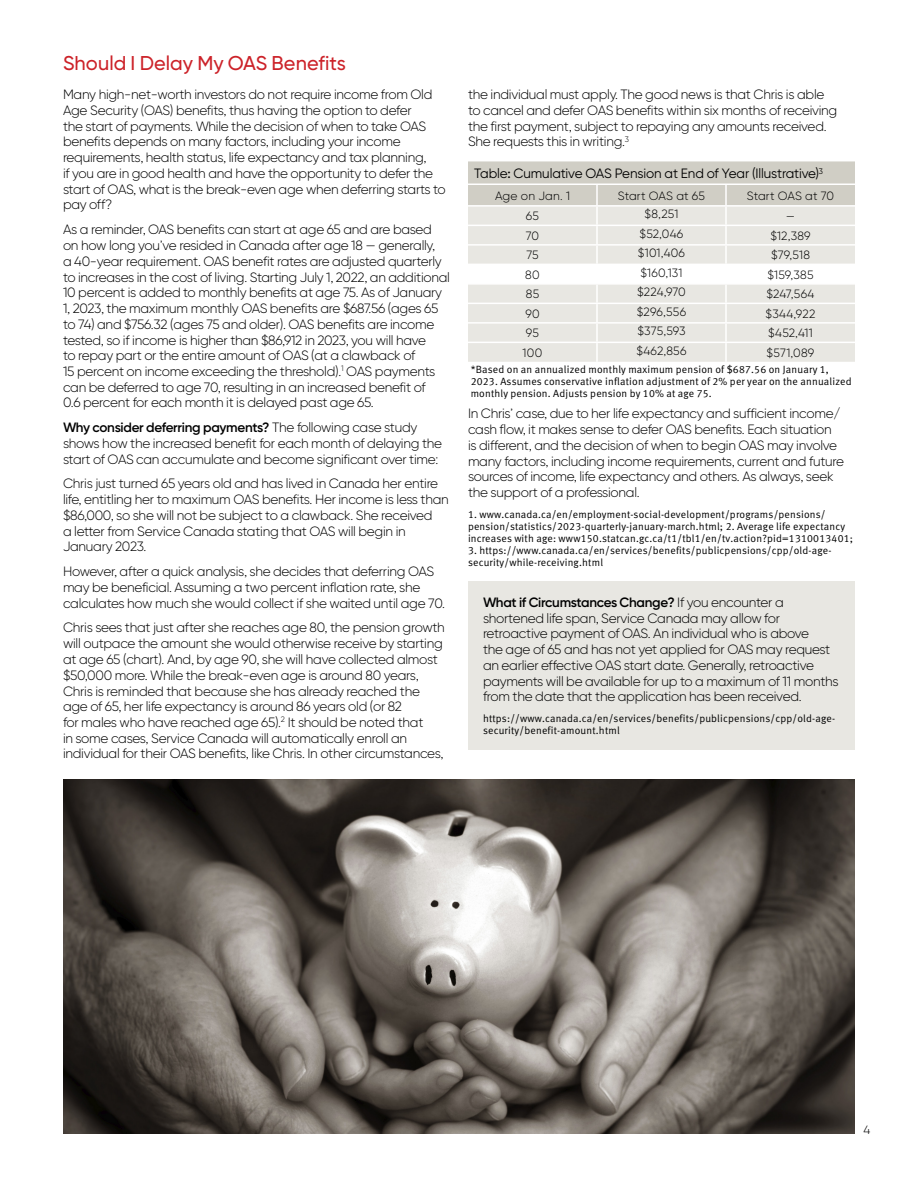
<style>
.page{position:relative;width:918px;height:1188px;background:#fff}
.page>*{position:absolute;margin:0;border:0;box-sizing:border-box;transform-origin:0 0}
.t1{font:500 19.95px "Gilroy BN";color:#cc2229}
.t2{font:300 13.5px/15.8px "Gilroy BN";letter-spacing:-.02em;color:#000}
.t3{font:13.5px "Gilroy BN";letter-spacing:-.01em;color:#000}
.t4{font:300 12px "Gilroy BN";letter-spacing:.015em;color:#000}
.t5{font:10.5px/12px "Meta Normal LF";letter-spacing:.02em;color:#000}
.s1{font-weight:600}
</style>
<div class="page">
<img style="left:63px;top:780px;width:792px;height:354px">
<svg style="left:468px;top:161px;width:387px;height:201px"></svg>
<div style="left:468px;top:581px;width:387px;height:168px;background:#e8e7e2"></div>
<h1 class="t1" style="left:63px;top:51px;width:284px">Should I Delay My OAS Benefits</h1>
<p class="t2" style="left:63px;top:86px;width:384px">Many high-net-worth investors do not require income from Old Age Security (OAS) benefits, thus having the option to defer<br>the start of payments. While the decision of when to take OAS benefits depends on many factors, including your income requirements, health status, life expectancy and tax planning,<br>if you are in good health and have the opportunity to defer the start of OAS, what is the break-even age when deferring starts to pay off?</p>
<p class="t2" style="left:63px;top:222px;width:389px">As a reminder, OAS benefits can start at age 65 and are based on how long you’ve resided in Canada after age 18 — generally,<br>a 40-year requirement. OAS benefit rates are adjusted quarterly to increases in the cost of living. Starting July 1, 2022, an additional 10 percent is added to monthly benefits at age 75. As of January 1, 2023, the maximum monthly OAS benefits are $687.56 (ages 65 to 74) and $756.32 (ages 75 and older). OAS benefits are income tested, so if income is higher than $86,912 in 2023, you will have<br>to repay part or the entire amount of OAS (at a clawback of<br>15 percent on income exceeding the threshold).<sup>1</sup> OAS payments can be deferred to age 70, resulting in an increased benefit of<br>0.6 percent for each month it is delayed past age 65.</p>
<p class="t2" style="left:63px;top:419px;width:381px"><span class="s1">Why consider deferring payments?</span> The following case study shows how the increased benefit for each month of delaying the start of OAS can accumulate and become significant over time:</p>
<p class="t2" style="left:63px;top:476px;width:387px">Chris just turned 65 years old and has lived in Canada her entire life, entitling her to maximum OAS benefits. Her income is less than $86,000, so she will not be subject to a clawback. She received<br>a letter from Service Canada stating that OAS will begin in January 2023.</p>
<p class="t2" style="left:63px;top:563px;width:384px">However, after a quick analysis, she decides that deferring OAS may be beneficial. Assuming a two percent inflation rate, she calculates how much she would collect if she waited until age 70.</p>
<p class="t2" style="left:63px;top:620px;width:383px">Chris sees that just after she reaches age 80, the pension growth will outpace the amount she would otherwise receive by starting at age 65 (chart). And, by age 90, she will have collected almost $50,000 more. While the break-even age is around 80 years, Chris is reminded that because she has already reached the age of 65, her life expectancy is around 86 years old (or 82<br>for males who have reached age 65).<sup>2</sup> It should be noted that<br>in some cases, Service Canada will automatically enroll an individual for their OAS benefits, like Chris. In other circumstances,</p>
<p class="t2" style="left:468px;top:86px;width:371px">the individual must apply. The good news is that Chris is able to cancel and defer OAS benefits within six months of receiving the first payment, subject to repaying any amounts received.<br>She requests this in writing.<sup>3</sup></p>
<p class="t3" style="left:474px;top:165px;width:351px">Table: Cumulative OAS Pension at End of Year (Illustrative)<sup>3</sup></p>
<p class="t4" style="left:495px;top:188px;width:76px">Age on Jan. 1</p>
<p class="t4" style="left:618px;top:188px;width:89px">Start OAS at 65</p>
<p class="t4" style="left:747px;top:188px;width:89px">Start OAS at 70</p>
<p class="t4" style="left:526px;top:209px;width:15px">65</p>
<p class="t4" style="left:645px;top:207px;width:35px">$8,251</p>
<p class="t4" style="left:786px;top:209px;width:11px">—</p>
<p class="t4" style="left:526px;top:228px;width:15px">70</p>
<p class="t4" style="left:640px;top:226px;width:45px">$52,046</p>
<p class="t4" style="left:770px;top:228px;width:42px">$12,389</p>
<p class="t4" style="left:526px;top:248px;width:14px">75</p>
<p class="t4" style="left:638px;top:246px;width:49px">$101,406</p>
<p class="t4" style="left:771px;top:248px;width:40px">$79,518</p>
<p class="t4" style="left:525px;top:267px;width:16px">80</p>
<p class="t4" style="left:640px;top:265px;width:44px">$160,131</p>
<p class="t4" style="left:767px;top:267px;width:48px">$159,385</p>
<p class="t4" style="left:526px;top:287px;width:15px">85</p>
<p class="t4" style="left:637px;top:285px;width:50px">$224,970</p>
<p class="t4" style="left:767px;top:287px;width:49px">$247,564</p>
<p class="t4" style="left:525px;top:306px;width:16px">90</p>
<p class="t4" style="left:637px;top:304px;width:51px">$296,556</p>
<p class="t4" style="left:766px;top:306px;width:51px">$344,922</p>
<p class="t4" style="left:526px;top:326px;width:14px">95</p>
<p class="t4" style="left:637px;top:324px;width:50px">$375,593</p>
<p class="t4" style="left:768px;top:326px;width:46px">$452,411</p>
<p class="t4" style="left:523px;top:345px;width:21px">100</p>
<p class="t4" style="left:636px;top:343px;width:52px">$462,856</p>
<p class="t4" style="left:767px;top:345px;width:49px">$571,089</p>
<p class="t5" style="left:471px;top:363px;width:383px">*Based on an annualized monthly maximum pension of $687.56 on January 1,<br>2023. Assumes conservative inflation adjustment of 2% per year on the annualized monthly pension. Adjusts pension by 10% at age 75.</p>
<p class="t2" style="left:468px;top:406px;width:378px">In Chris’ case, due to her life expectancy and sufficient income/ cash flow, it makes sense to defer OAS benefits. Each situation<br>is different, and the decision of when to begin OAS may involve many factors, including income requirements, current and future sources of income, life expectancy and others. As always, seek the support of a professional.</p>
<p class="t5" style="left:468px;top:508px;width:387px">1. www.canada.ca/en/employment-social-development/programs/pensions/ pension/statistics/2023-quarterly-january-march.html; 2. Average life expectancy increases with age: www150.statcan.gc.ca/t1/tbl1/en/tv.action?pid=1310013401;</p>
<p class="t5" style="left:468px;top:544px;width:365px">3. https://www.canada.ca/en/services/benefits/publicpensions/cpp/old-age&shy;security/while-receiving.html</p>
<p class="t2" style="left:483px;top:594px;width:357px"><span class="s1">What if Circumstances Change?</span> If you encounter a shortened life span, Service Canada may allow for retroactive payment of OAS. An individual who is above<br>the age of 65 and has not yet applied for OAS may request an earlier effective OAS start date. Generally, retroactive payments will be available for up to a maximum of 11 months from the date that the application has been received.</p>
<p class="t5" style="left:483px;top:713px;width:354px">https://www.canada.ca/en/services/benefits/publicpensions/cpp/old-age&shy;security/benefit-amount.html</p>
<p class="t4" style="left:863px;top:1122px;width:8px">4</p>
</div>
